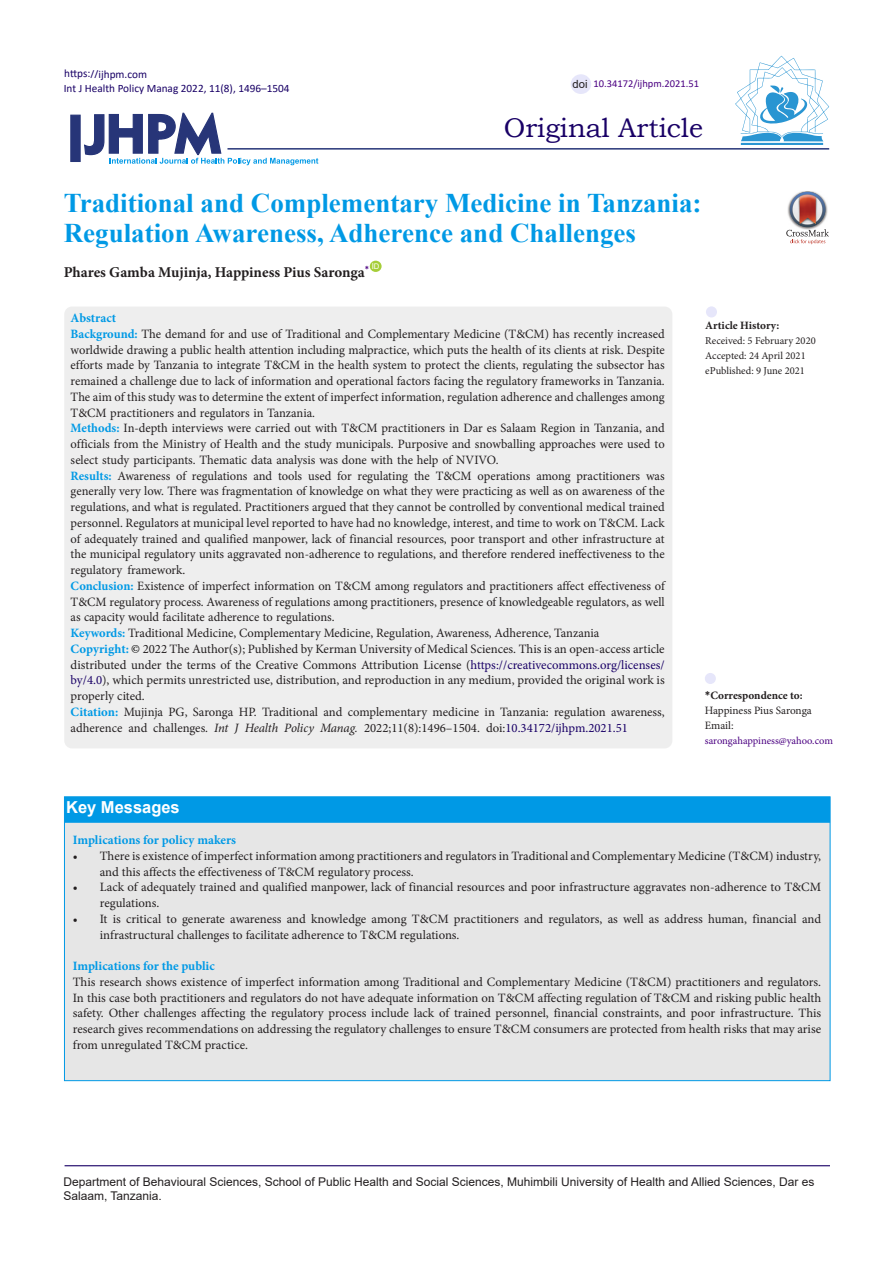
<style>
.page{position:relative;width:893px;height:1263px;background:#fff}
.page>*{position:absolute;margin:0;border:0;box-sizing:border-box;transform-origin:0 0}
.Default{font:700 27px/30px "Times New Roman";color:#0099e5}
.t1{font:27px "Bookman Old Style";color:#190066}
.t2{font:700 16.5px "Arial";color:#fff}
.Default-2{font:700 15px "Minion Pro";letter-spacing:-.005em;color:#231f20}
.Default-3{font:12.75px/15.8px "Minion Pro";color:#231f20;text-align:justify}
.Default-4{font:700 12.75px "Minion Pro";color:#0099e5}
.t3{font:12px/14.4px "Arial";color:#231f20}
.t4{font:11.25px "Calibri";color:#190066}
.t5{font:700 11.25px "Minion Pro";color:#231f20}
.t6{font:11.25px "Minion Pro";letter-spacing:-.01em;color:#231f20}
.t7{font:11.25px "Arial";color:#231f20}
.t8{font:10.5px "Minion Pro";color:#231f20}
.t9{font:10.5px "Minion Pro";letter-spacing:-.005em;color:#4b0082}
.t10{font:10.5px "Calibri";color:#4b0082}
.t11{font:7.8px "Arial";color:#fff}
.s1{font-weight:700;color:#0099e5}
.s2{color:#000}
.s3{color:#190066}
.s4{font-style:italic}
.s5{font-family:"Calibri"}
</style>
<div class="page">
<svg style="left:84px;top:112px;width:234px;height:53px"></svg>
<div style="left:70px;top:115px;width:11px;height:47px;background:#273578;border:1px solid #273578"></div>
<div style="left:370px;top:261px;width:12px;height:11px;background:#a6ce39;border-radius:50%"></div>
<hr style="left:227px;top:148px;width:602px;height:2px;background:#273578">
<div style="left:64px;top:306px;width:608px;height:442px;background:#eee;border-radius:8px"></div>
<div style="left:705px;top:673px;width:11px;height:11px;background:#e6e6fa;border-radius:50%"></div>
<div style="left:706px;top:306px;width:11px;height:11px;background:#e6e6fa;border-radius:50%"></div>
<hr style="left:65px;top:1165px;width:765px;height:1px;background:#190066">
<hr style="left:741px;top:143px;width:82px;height:2px;background:#2995d2">
<svg style="left:735px;top:56px;width:94px;height:85px"></svg>
<div style="left:571px;top:74px;width:20px;height:20px;background:#e6e6fa;border-radius:50%"></div>
<img style="left:801px;top:191px;width:13px;height:1px">
<svg style="left:786px;top:192px;width:43px;height:52px"></svg>
<div style="left:64px;top:797px;width:766px;height:284px;background:#e6e6e6;border:1px solid #0099e5"></div>
<div style="left:64px;top:797px;width:766px;height:26px;background:#0099e5;border:2px solid #0099e5"></div>
<p class="t4" style="left:64px;top:66px;width:84px">https://ijhpm.com</p>
<p class="t4" style="left:64px;top:81px;width:227px">Int J Health Policy Manag 2022, 11(8), 1496–1504</p>
<p class="t7" style="left:573px;top:76px;width:17px">doi</p>
<p class="t10" style="left:593px;top:76px;width:107px">10.34172/ijhpm.2021.51</p>
<p class="t1" style="left:504px;top:110px;width:201px">Original Article</p>
<p class="Default" style="left:64px;top:188px;width:639px">Traditional and Complementary Medicine in Tanzania:<br>Regulation Awareness, Adherence and Challenges</p>
<p class="Default-2" style="left:64px;top:262px;width:307px">Phares Gamba Mujinja, Happiness Pius Saronga<sup>*</sup></p>
<p class="t11" style="left:372px;top:261px;width:9px">ID</p>
<p class="Default-4" style="left:71px;top:309px;width:47px">Abstract</p>
<p class="Default-3" style="left:71px;top:326px;width:596px"><span class="s1">Background:</span> The demand for and use of Traditional and Complementary Medicine (T&amp;CM) has recently increased worldwide drawing a public health attention including malpractice, which puts the health of its clients at risk. Despite efforts made by Tanzania to integrate T&amp;CM in the health system to protect the clients, regulating the subsector has remained a challenge due to lack of information and operational factors facing the regulatory frameworks in Tanzania.<br>The aim of this study was to determine the extent of imperfect information, regulation adherence and challenges among T&amp;CM practitioners and regulators in Tanzania.</p>
<p class="Default-3" style="left:71px;top:421px;width:596px"><span class="s1">Methods:</span> In-depth interviews were carried out with T&amp;CM practitioners in Dar es Salaam Region in Tanzania, and officials from the Ministry of Health and the study municipals. Purposive and snowballing approaches were used to select study participants. Thematic data analysis was done with the help of NVIVO.</p>
<p class="Default-3" style="left:71px;top:468px;width:596px"><span class="s1">Results:</span> Awareness of regulations and tools used for regulating the T&amp;CM operations among practitioners was generally very low. There was fragmentation of knowledge on what they were practicing as well as on awareness of the regulations, and what is regulated. Practitioners argued that they cannot be controlled by conventional medical trained personnel. Regulators at municipal level reported to have had no knowledge, interest, and time to work on T&amp;CM. Lack of adequately trained and qualified manpower, lack of financial resources, poor transport and other infrastructure at the municipal regulatory units aggravated non-adherence to regulations, and therefore rendered ineffectiveness to the regulatory framework.</p>
<p class="Default-3" style="left:71px;top:578px;width:596px"><span class="s1">Conclusion:</span> Existence of imperfect information on T&amp;CM among regulators and practitioners affect effectiveness of T&amp;CM regulatory process. Awareness of regulations among practitioners, presence of knowledgeable regulators, as well as capacity would facilitate adherence to regulations.</p>
<p class="Default-3" style="left:71px;top:625px;width:530px"><span class="s1">Keywords:</span> Traditional Medicine, Complementary Medicine, Regulation, Awareness, Adherence, Tanzania</p>
<p class="Default-3" style="left:71px;top:641px;width:596px"><span class="s1">Copyright:</span> <span class="s2">©</span> 2022 The Author(s); Published by Kerman University of Medical Sciences. This is an open-access article distributed under the terms of the Creative Commons Attribution License (<span class="s3">https://creativecommons.org/licenses/ by/4.0</span>), which permits unrestricted use, distribution, and reproduction in any medium, provided the original work is properly cited.</p>
<p class="Default-3" style="left:71px;top:704px;width:595px"><span class="s1">Citation:</span> Mujinja PG, Saronga HP. Traditional and complementary medicine in Tanzania: regulation awareness, adherence and challenges. <span class="s4">Int J Health Policy Manag.</span> 2022;11(8):1496–1504. doi:<span class="s3">10.34172/ijhpm.2021.51</span></p>
<p class="t5" style="left:705px;top:318px;width:76px">Article History:</p>
<p class="t8" style="left:705px;top:334px;width:112px">Received: 5 February 2020</p>
<p class="t8" style="left:705px;top:349px;width:102px">Accepted: 24 April 2021</p>
<p class="t8" style="left:705px;top:364px;width:101px">ePublished: 9 June 2021</p>
<p class="t5" style="left:705px;top:687px;width:99px"><span class="s5">*</span>Correspondence to:</p>
<p class="t6" style="left:705px;top:703px;width:109px">Happiness Pius Saronga</p>
<p class="t6" style="left:705px;top:718px;width:30px">Email:</p>
<p class="t9" style="left:705px;top:734px;width:130px">sarongahappiness@yahoo.com</p>
<p class="t2" style="left:66px;top:796px;width:115px">Key Messages</p>
<p class="Default-4" style="left:73px;top:831px;width:165px">Implications for policy makers</p>
<p class="Default-3" style="left:100px;top:848px;width:723px;text-indent:-27px">• There is existence of imperfect information among practitioners and regulators in Traditional and Complementary Medicine (T&amp;CM) industry, and this affects the effectiveness of T&amp;CM regulatory process.</p>
<p class="Default-3" style="left:100px;top:879px;width:723px;text-indent:-27px">• Lack of adequately trained and qualified manpower, lack of financial resources and poor infrastructure aggravates non-adherence to T&amp;CM regulations.</p>
<p class="Default-3" style="left:100px;top:911px;width:723px;text-indent:-27px">• It is critical to generate awareness and knowledge among T&amp;CM practitioners and regulators, as well as address human, financial and infrastructural challenges to facilitate adherence to T&amp;CM regulations.</p>
<p class="Default-4" style="left:73px;top:957px;width:144px">Implications for the public</p>
<p class="Default-3" style="left:73px;top:974px;width:750px">This research shows existence of imperfect information among Traditional and Complementary Medicine (T&amp;CM) practitioners and regulators.<br>In this case both practitioners and regulators do not have adequate information on T&amp;CM affecting regulation of T&amp;CM and risking public health safety. Other challenges affecting the regulatory process include lack of trained personnel, financial constraints, and poor infrastructure. This research gives recommendations on addressing the regulatory challenges to ensure T&amp;CM consumers are protected from health risks that may arise from unregulated T&amp;CM practice.</p>
<p class="t3" style="left:63px;top:1174px;width:753px">Department of Behavioural Sciences, School of Public Health and Social Sciences, Muhimbili University of Health and Allied Sciences, Dar es<br>Salaam, Tanzania.</p>
</div>
